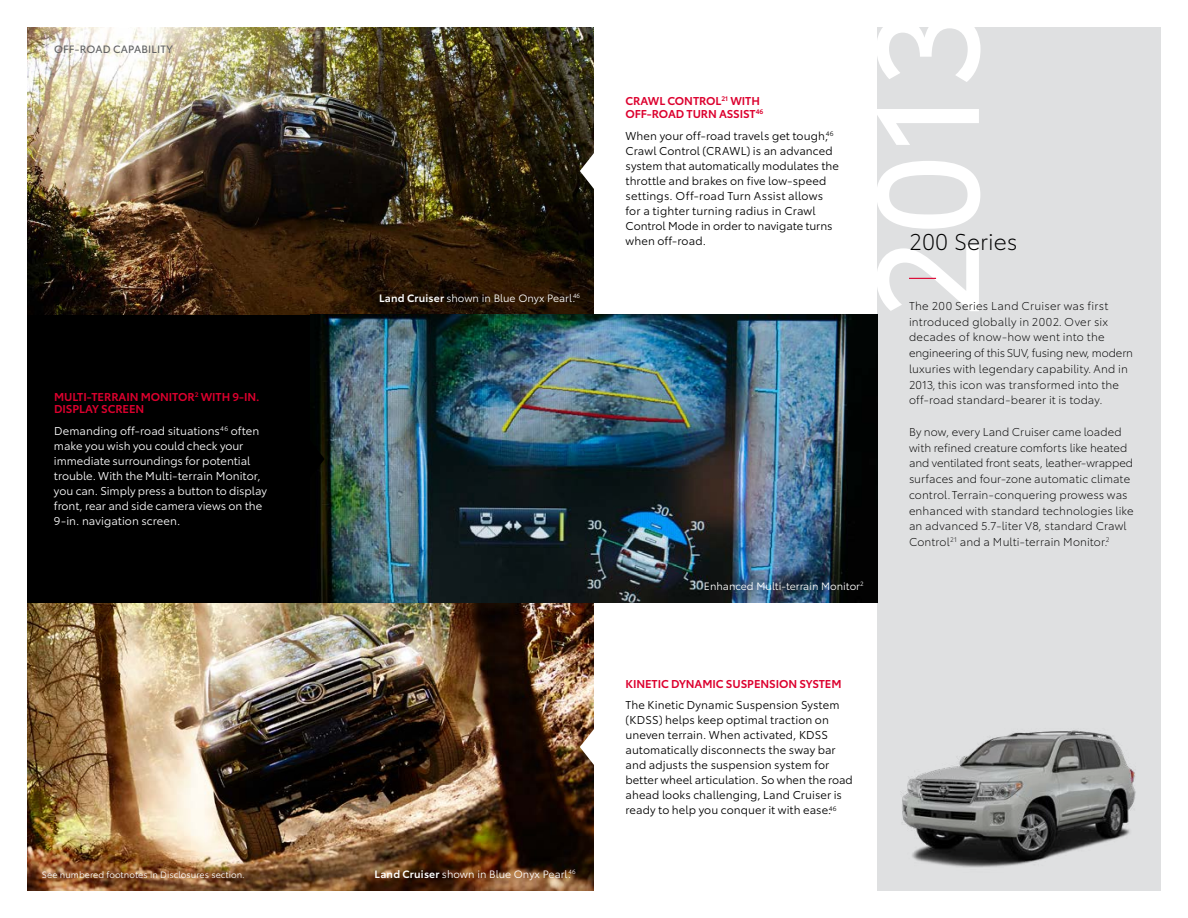
<style>
.page{position:relative;width:1188px;height:918px;background:#fff}
.page>*{position:absolute;margin:0;border:0;box-sizing:border-box;transform-origin:0 0}
.t1{font:142.5px "Toyota Type";color:#fff}
.t2{font:300 22.5px "Toyota Type";color:#000}
.t3{font:300 11.25px/15.8px "Toyota Type";letter-spacing:.005em;color:#000}
.t4{font:11.25px/15px "Toyota Type";letter-spacing:.005em;color:#000}
.t5{font:11.25px/15px "Toyota Type";color:#fff}
.t6{font:600 11.25px/12.8px "Toyota Type";letter-spacing:-.005em;color:#dc002e}
.t7{font:10.5px "Toyota Type";color:#fff}
.t8{font:10.5px "Toyota Type";letter-spacing:.015em;color:#5f6062}
.t9{font:9px "Toyota Type";color:#fff}
.s1{font-weight:600}
</style>
<div class="page">
<div style="left:878px;top:27px;width:283px;height:864px;background:#dfe0e1"></div>
<div style="left:27px;top:315px;width:283px;height:288px;background:#000"></div>
<img style="left:27px;top:27px;width:567px;height:288px">
<img style="left:310px;top:315px;width:568px;height:288px">
<img style="left:27px;top:603px;width:567px;height:288px">
<svg style="left:580px;top:151px;width:14px;height:40px"></svg>
<svg style="left:580px;top:727px;width:14px;height:40px"></svg>
<svg style="left:310px;top:439px;width:15px;height:40px"></svg>
<img style="left:901px;top:730px;width:235px;height:138px">
<svg style="left:909px;top:278px;width:27px;height:1px"></svg>
<p class="t8" style="left:54px;top:41px;width:120px">OFF-ROAD CAPABILITY</p>
<p class="t6" style="left:54px;top:389px;width:207px">MULTI-TERRAIN MONITOR<sup>2</sup> WITH 9-IN.<br>DISPLAY SCREEN</p>
<p class="t5" style="left:54px;top:423px;width:214px">Demanding off-road situations<sup>46</sup> often make you wish you could check your immediate surroundings for potential trouble. With the Multi-terrain Monitor, you can. Simply press a button to display front, rear and side camera views on the 9-in. navigation screen.</p>
<p class="t9" style="left:42px;top:868px;width:204px">See numbered footnotes in Disclosures section.</p>
<p class="t7" style="left:379px;top:290px;width:203px"><span class="s1">Land Cruiser</span> shown in Blue Onyx Pearl.<sup>46</sup></p>
<p class="t7" style="left:375px;top:866px;width:203px"><span class="s1">Land Cruiser</span> shown in Blue Onyx Pearl.<sup>46</sup></p>
<p class="t6" style="left:625px;top:94px;width:139px">CRAWL CONTROL<sup>21</sup> WITH<br>OFF-ROAD TURN ASSIST<sup>46</sup></p>
<p class="t4" style="left:626px;top:127px;width:215px">When your off-road travels get tough,<sup>46<br></sup>Crawl Control (CRAWL) is an advanced system that automatically modulates the throttle and brakes on five low-speed settings. Off-road Turn Assist allows for a tighter turning radius in Crawl Control Mode in order to navigate turns when off-road.</p>
<h1 class="t1" style="left:821px;top:320px;width:316px;rotate:-90deg">2013</h1>
<h2 class="t2" style="left:909px;top:226px;width:110px">200 Series</h2>
<p class="t3" style="left:909px;top:297px;width:226px">The 200 Series Land Cruiser was first introduced globally in 2002. Over six decades of know-how went into the engineering of this SUV, fusing new, modern luxuries with legendary capability. And in 2013, this icon was transformed into the off-road standard-bearer it is today.</p>
<p class="t3" style="left:909px;top:423px;width:226px">By now, every Land Cruiser came loaded with refined creature comforts like heated and ventilated front seats, leather-wrapped surfaces and four-zone automatic climate control. Terrain-conquering prowess was enhanced with standard technologies like an advanced 5.7-liter V8, standard Crawl Control<sup>21</sup> and a Multi-terrain Monitor.<sup>2</sup></p>
<p class="t7" style="left:704px;top:578px;width:161px">Enhanced Multi-terrain Monitor<sup>2</sup></p>
<p class="t6" style="left:626px;top:676px;width:218px">KINETIC DYNAMIC SUSPENSION SYSTEM</p>
<p class="t4" style="left:626px;top:697px;width:229px">The Kinetic Dynamic Suspension System (KDSS) helps keep optimal traction on uneven terrain. When activated, KDSS automatically disconnects the sway bar and adjusts the suspension system for better wheel articulation. So when the road ahead looks challenging, Land Cruiser is ready to help you conquer it with ease.<sup>46</sup></p>
</div>
